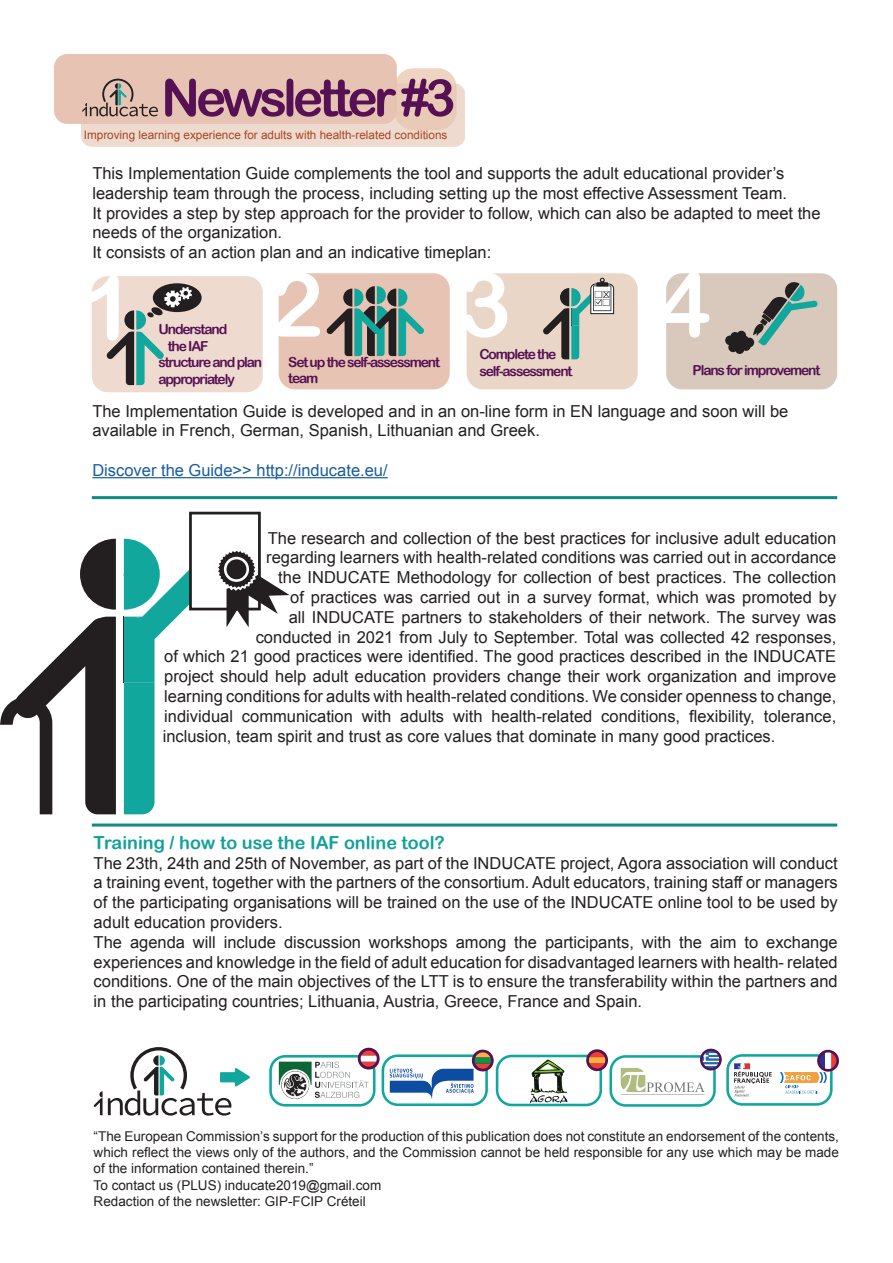
<style>
.page{position:relative;width:893px;height:1263px;background:#fff}
.page>*{position:absolute;margin:0;border:0;box-sizing:border-box;transform-origin:0 0}
.t1{font:89.4px "Arial Rounded MT Bold";color:#fff}
.t2{font:51.3px "Arial Rounded MT Bold";letter-spacing:-.08em;color:#551153}
.t3{font:18px "Arial Rounded MT Bold";color:#12a19a}
.t4{font:16.5px/19.8px "Arial";color:#231f20}
.t5{font:16.5px "Arial";color:#175d9e}
.t6{font:13.8px/16.5px "Arial Rounded MT Bold";letter-spacing:-.08em;color:#551153}
.t7{font:13.5px/16.2px "Arial";color:#231f20;text-align:justify}
.t8{font:11.7px "Arial";color:#a84720}
</style>
<div class="page">
<hr style="left:92px;top:477px;width:296px;height:1px;background:#175d9e">
<div style="left:54px;top:54px;width:343px;height:70px;background:#e6c3b2;border-radius:13px"></div>
<div style="left:394px;top:68px;width:63px;height:62px;background:#eed5c1;border-radius:19px"></div>
<svg style="left:81px;top:83px;width:384px;height:64px;fill:#e9cab7"></svg>
<svg style="left:82px;top:79px;width:76px;height:37px"></svg>
<hr style="left:92px;top:496px;width:745px;height:3px;background:#118c83">
<hr style="left:92px;top:823px;width:745px;height:3px;background:#118c83">
<div style="left:496px;top:1055px;width:106px;height:51px;border:3px solid #12a79d;border-radius:15px"></div>
<svg style="left:586px;top:1049px;width:22px;height:22px"></svg>
<svg style="left:530px;top:1059px;width:38px;height:44px"></svg>
<svg style="left:589px;top:1052px;width:16px;height:16px"></svg>
<div style="left:609px;top:1055px;width:107px;height:52px;border:3px solid #12a79d;border-radius:15px"></div>
<svg style="left:700px;top:1049px;width:22px;height:21px"></svg>
<svg style="left:621px;top:1051px;width:98px;height:44px"></svg>
<div style="left:269px;top:1055px;width:106px;height:51px;border:3px solid #12a79d;border-radius:15px"></div>
<svg style="left:358px;top:1048px;width:22px;height:21px"></svg>
<svg style="left:279px;top:1050px;width:98px;height:49px"></svg>
<div style="left:726px;top:1054px;width:107px;height:52px;border:3px solid #12a79d;border-radius:15px"></div>
<svg style="left:817px;top:1050px;width:22px;height:21px"></svg>
<svg style="left:734px;top:1063px;width:38px;height:33px"></svg>
<svg style="left:780px;top:1052px;width:56px;height:42px"></svg>
<div style="left:382px;top:1054px;width:106px;height:52px;border:3px solid #12a79d;border-radius:15px"></div>
<svg style="left:472px;top:1050px;width:22px;height:21px"></svg>
<svg style="left:390px;top:1052px;width:101px;height:47px"></svg>
<svg style="left:94px;top:1047px;width:156px;height:68px"></svg>
<div style="left:92px;top:276px;width:171px;height:116px;background:#efdad0;border-radius:16px"></div>
<div style="left:279px;top:273px;width:171px;height:116px;background:#e6c3b2;border-radius:16px"></div>
<div style="left:467px;top:273px;width:171px;height:116px;background:#e9d6c7;border-radius:16px"></div>
<div style="left:666px;top:273px;width:171px;height:116px;background:#d9c9bc;border-radius:16px"></div>
<svg style="left:666px;top:273px;width:43px;height:65px"></svg>
<div style="left:153px;top:283px;width:49px;height:29px;background:#231f20;border-radius:50%"></div>
<svg style="left:106px;top:287px;width:86px;height:98px"></svg>
<svg style="left:543px;top:278px;width:72px;height:81px"></svg>
<svg style="left:326px;top:286px;width:98px;height:70px"></svg>
<svg style="left:753px;top:282px;width:65px;height:64px"></svg>
<div style="left:737px;top:331px;width:9px;height:9px;background:#231f20;border-radius:50%"></div>
<div style="left:730px;top:332px;width:10px;height:10px;background:#231f20;border-radius:50%"></div>
<div style="left:725px;top:336px;width:9px;height:9px;background:#231f20;border-radius:50%"></div>
<div style="left:733px;top:337px;width:10px;height:10px;background:#231f20;border-radius:50%"></div>
<div style="left:740px;top:336px;width:9px;height:9px;background:#231f20;border-radius:50%"></div>
<div style="left:745px;top:338px;width:9px;height:9px;background:#231f20;border-radius:50%"></div>
<div style="left:741px;top:341px;width:10px;height:10px;background:#231f20;border-radius:50%"></div>
<div style="left:735px;top:344px;width:9px;height:10px;background:#231f20;border-radius:50%"></div>
<div style="left:728px;top:342px;width:10px;height:10px;background:#231f20;border-radius:50%"></div>
<svg style="left:80px;top:539px;width:36px;height:71px"></svg>
<div style="left:189px;top:512px;width:72px;height:98px;border:3px solid #231f20"></div>
<svg style="left:124px;top:539px;width:166px;height:275px"></svg>
<svg style="left:0;top:617px;width:116px;height:197px"></svg>
<p class="t2" style="left:161px;top:67px;width:296px">Newsletter #3</p>
<p class="t8" style="left:84px;top:127px;width:365px">Improving learning experience for adults with health-related conditions</p>
<p class="t4" style="left:92px;top:163px;width:696px">This Implementation Guide complements the tool and supports the adult educational provider’s leadership team through the process, including setting up the most effective Assessment Team.</p>
<p class="t4" style="left:92px;top:203px;width:730px">It provides a step by step approach for the provider to follow, which can also be adapted to meet the needs of the organization.</p>
<p class="t4" style="left:92px;top:242px;width:400px">It consists of an action plan and an indicative timeplan:</p>
<p class="t1" style="left:82px;top:255px;width:55px">1</p>
<p class="t1" style="left:270px;top:252px;width:55px">2</p>
<p class="t1" style="left:458px;top:252px;width:55px">3</p>
<p class="t6" style="left:158px;top:321px;width:70px">Understand</p>
<p class="t6" style="left:168px;top:337px;width:42px">the IAF</p>
<p class="t6" style="left:158px;top:354px;width:105px">structure and plan</p>
<p class="t6" style="left:158px;top:370px;width:78px">appropriately</p>
<p class="t6" style="left:288px;top:353px;width:153px">Set up the self-assessment team</p>
<p class="t6" style="left:479px;top:346px;width:94px">Complete the self-assessment</p>
<p class="t6" style="left:693px;top:361px;width:129px">Plans for improvement</p>
<p class="t4" style="left:92px;top:401px;width:698px">The Implementation Guide is developed and in an on-line form in EN language and soon will be available in French, German, Spanish, Lithuanian and Greek.</p>
<p class="t5" style="left:92px;top:459px;width:297px">Discover the Guide&gt;&gt; http://inducate.eu/</p>
<p class="t4" style="left:268px;top:528px;width:570px">The research and collection of the best practices for inclusive adult education</p>
<p class="t4" style="left:266px;top:548px;width:571px">regarding learners with health-related conditions was carried out in accordance</p>
<p class="t4" style="left:278px;top:567px;width:559px">the INDUCATE Methodology for collection of best practices. The collection</p>
<p class="t4" style="left:290px;top:587px;width:547px">of practices was carried out in a survey format, which was promoted by</p>
<p class="t4" style="left:289px;top:607px;width:549px">all INDUCATE partners to stakeholders of their network. The survey was</p>
<p class="t4" style="left:256px;top:627px;width:582px">conducted in 2021 from July to September. Total was collected 42 responses,</p>
<p class="t4" style="left:164px;top:647px;width:673px">of which 21 good practices were identified. The good practices described in the INDUCATE</p>
<p class="t4" style="left:164px;top:666px;width:673px">project should help adult education providers change their work organization and improve</p>
<p class="t4" style="left:164px;top:686px;width:673px">learning conditions for adults with health-related conditions. We consider openness to change,</p>
<p class="t4" style="left:164px;top:706px;width:673px">individual communication with adults with health-related conditions, flexibility, tolerance,</p>
<p class="t4" style="left:163px;top:726px;width:614px">inclusion, team spirit and trust as core values that dominate in many good practices.</p>
<p class="t3" style="left:94px;top:832px;width:353px">Training / how to use the IAF online tool?</p>
<p class="t4" style="left:94px;top:853px;width:746px;text-align:justify">The 23th, 24th and 25th of November, as part of the INDUCATE project, Agora association will conduct a training event, together with the partners of the consortium. Adult educators, training staff or managers of the participating organisations will be trained on the use of the INDUCATE online tool to be used by adult education providers.</p>
<p class="t4" style="left:94px;top:932px;width:746px;text-align:justify">The agenda will include discussion workshops among the participants, with the aim to exchange experiences and knowledge in the field of adult education for disadvantaged learners with health- related conditions. One of the main objectives of the LTT is to ensure the transferability within the partners and in the participating countries; Lithuania, Austria, Greece, France and Spain.</p>
<p class="t7" style="left:94px;top:1128px;width:747px">“The European Commission’s support for the production of this publication does not constitute an endorsement of the contents, which reflect the views only of the authors, and the Commission cannot be held responsible for any use which may be made of the information contained therein.”</p>
<p class="t7" style="left:94px;top:1177px;width:289px">To contact us (PLUS) inducate2019@gmail.com</p>
<p class="t7" style="left:94px;top:1193px;width:274px">Redaction of the newsletter: GIP-FCIP Créteil</p>
</div>
